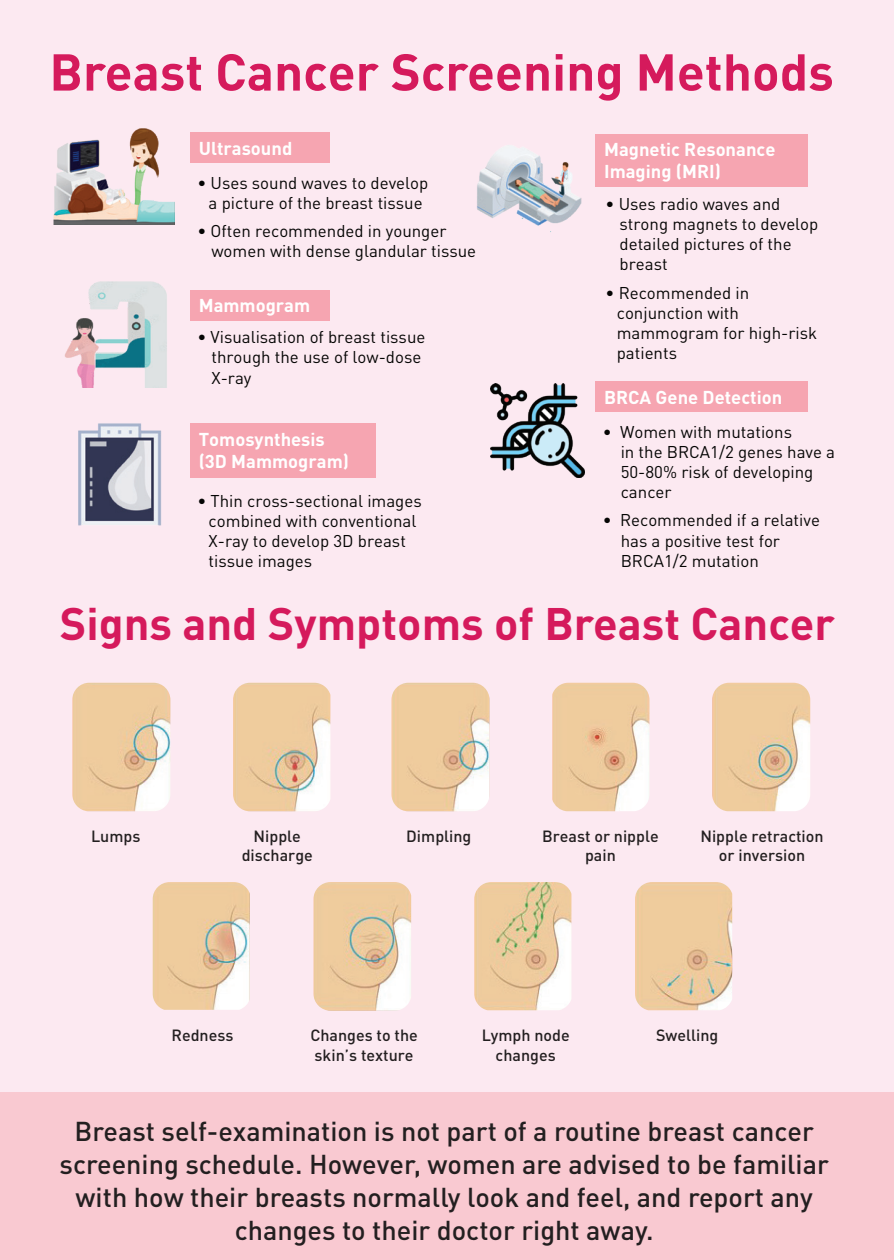
<style>
.page{position:relative;width:894px;height:1260px;background:#fce9f1}
.page>*{position:absolute;margin:0;border:0;box-sizing:border-box;transform-origin:0 0}
.t1{font:700 51px "FFDIN Pro";color:#d51a5c}
.t2{font:700 45px "FFDIN Pro";color:#d51a5c}
.t3{font:500 27px/33px "FFDIN Pro";color:#231f20;text-align:center}
.t4{font:700 18.3px/22.2px "FFDIN Pro";color:#fff}
.t5{font:16.8px/20.1px "FFDIN Pro";color:#050504}
.t6{font:500 16.2px/19.2px "FFDIN Pro";color:#231f20;text-align:center}
</style>
<div class="page">
<div style="left:0;top:1093px;width:894px;height:167px;background:#f9c9d1"></div>
<img style="left:72px;top:683px;width:98px;height:128px">
<img style="left:233px;top:683px;width:97px;height:128px">
<img style="left:391px;top:683px;width:99px;height:128px">
<img style="left:552px;top:683px;width:97px;height:128px">
<img style="left:712px;top:683px;width:98px;height:128px">
<img style="left:635px;top:882px;width:97px;height:128px">
<img style="left:474px;top:882px;width:97px;height:128px">
<img style="left:313px;top:882px;width:98px;height:129px">
<img style="left:153px;top:882px;width:97px;height:128px">
<img style="left:477px;top:145px;width:105px;height:87px">
<img style="left:491px;top:383px;width:94px;height:94px">
<div style="left:190px;top:423px;width:186px;height:55px;background:#f6a5b1"></div>
<img style="left:78px;top:423px;width:84px;height:103px">
<div style="left:190px;top:132px;width:140px;height:31px;background:#f6a5b1"></div>
<img style="left:54px;top:128px;width:120px;height:96px">
<div style="left:596px;top:134px;width:212px;height:52px;background:#f6a5b1"></div>
<div style="left:596px;top:381px;width:212px;height:31px;background:#f6a5b1"></div>
<div style="left:190px;top:290px;width:140px;height:30px;background:#f6a5b1"></div>
<img style="left:64px;top:281px;width:103px;height:107px">
<h1 class="t1" style="left:49px;top:30px;width:786px">Breast Cancer Screening Methods</h1>
<p class="t4" style="left:199px;top:135px;width:95px">Ultrasound</p>
<p class="t5" style="left:197px;top:171px;width:232px;text-align:center">• Uses sound waves to develop a picture of the breast tissue</p>
<p class="t5" style="left:211px;top:219px;width:266px;text-indent:-14px">• Often recommended in younger women with dense glandular tissue</p>
<p class="t4" style="left:199px;top:292px;width:113px">Mammogram</p>
<p class="t5" style="left:211px;top:325px;width:216px;text-indent:-14px">• Visualisation of breast tissue through the use of low-dose<br>X-ray</p>
<p class="t4" style="left:199px;top:426px;width:152px">Tomosynthesis (3D Mammogram)</p>
<p class="t5" style="left:209px;top:489px;width:215px;text-indent:-11px">• Thin cross-sectional images combined with conventional<br>X-ray to develop 3D breast tissue images</p>
<p class="t4" style="left:604px;top:136px;width:173px">Magnetic Resonance<br>Imaging (MRI)</p>
<p class="t5" style="left:620px;top:192px;width:200px;text-indent:-14px">• Uses radio waves and strong magnets to develop detailed pictures of the breast</p>
<p class="t5" style="left:617px;top:281px;width:202px;text-indent:-11px">• Recommended in conjunction with mammogram for high-risk patients</p>
<p class="t4" style="left:604px;top:384px;width:180px">BRCA Gene Detection</p>
<p class="t5" style="left:621px;top:420px;width:216px;text-indent:-18px">• Women with mutations<br>in the BRCA1/2 genes have a<br>50-80% risk of developing cancer</p>
<p class="t5" style="left:621px;top:509px;width:201px;text-indent:-18px">• Recommended if a relative has a positive test for<br>BRCA1/2 mutation</p>
<h2 class="t2" style="left:60px;top:586px;width:777px">Signs and Symptoms of Breast Cancer</h2>
<p class="t6" style="left:91px;top:825px;width:51px">Lumps</p>
<p class="t6" style="left:242px;top:825px;width:73px">Nipple discharge</p>
<p class="t6" style="left:406px;top:825px;width:67px">Dimpling</p>
<p class="t6" style="left:542px;top:825px;width:118px">Breast or nipple pain</p>
<p class="t6" style="left:700px;top:825px;width:125px">Nipple retraction or inversion</p>
<p class="t6" style="left:172px;top:1024px;width:63px">Redness</p>
<p class="t6" style="left:310px;top:1024px;width:109px;text-align:left">Changes to the skin’s texture</p>
<p class="t6" style="left:482px;top:1024px;width:90px">Lymph node changes</p>
<p class="t6" style="left:656px;top:1024px;width:64px">Swelling</p>
<h3 class="t3" style="left:60px;top:1111px;width:771px">Breast self-examination is not part of a routine breast cancer screening schedule. However, women are advised to be familiar with how their breasts normally look and feel, and report any changes to their doctor right away.</h3>
</div>
